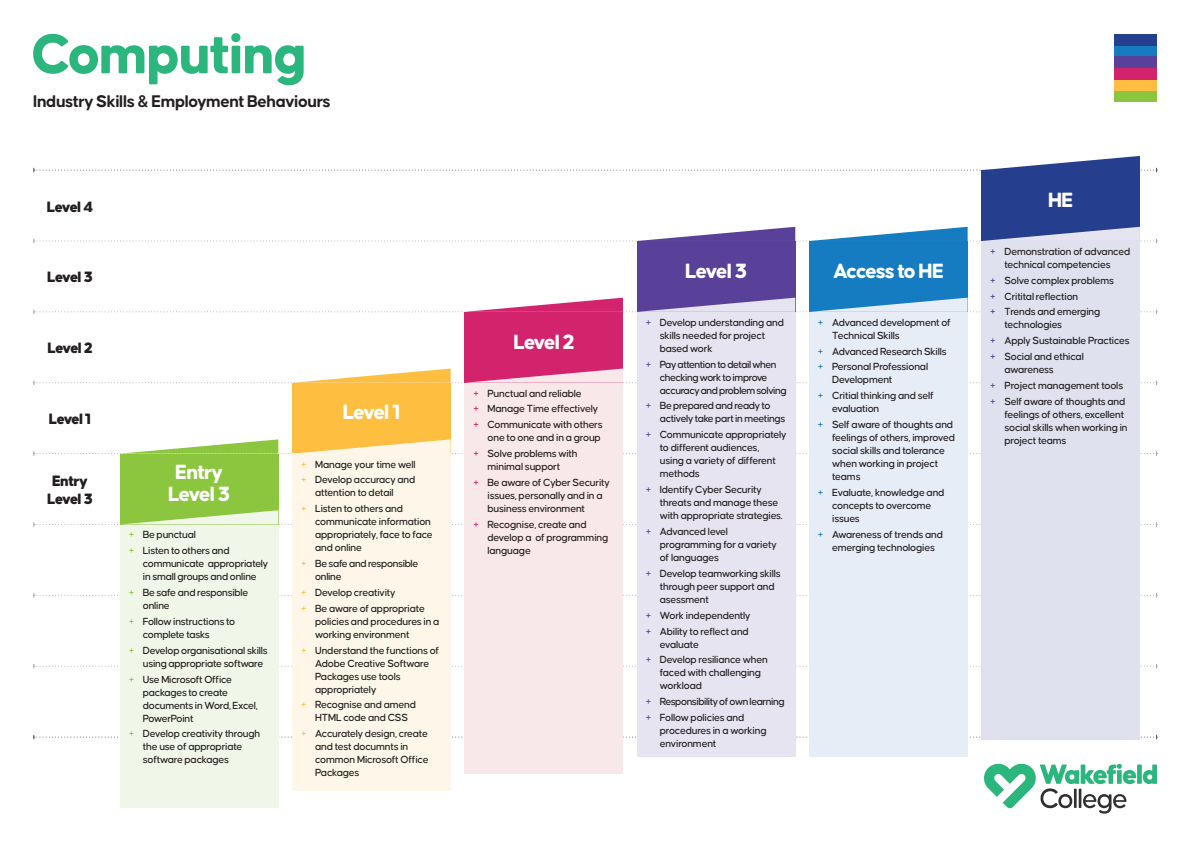
<style>
.page{position:relative;width:1191px;height:842px;background:#fff}
.page>*{position:absolute;margin:0;border:0;box-sizing:border-box;transform-origin:0 0}
.t1{font:800 60px "Causten Round";letter-spacing:-.03em;color:#2ab67d}
.t2{font:800 22px/22px "Causten Round";letter-spacing:-.045em;color:#fff;text-align:center}
.t3{font:700 18px "Causten Round";letter-spacing:-.03em;color:#231f20}
.t4{font:900 16px/18px "Causten Round";letter-spacing:-.04em;color:#231f20;text-align:center}
.t5{font:500 11px/13px "Causten Round";letter-spacing:-.025em;color:#231f20}
.t6{font:500 11px/13px "Causten Round";letter-spacing:-.05em;color:#231f20}
.s1{color:#8bc63e}
.s2{color:#febe3f}
.s3{color:#d3236c}
.s4{color:#59419a}
.s5{color:#157cc1}
</style>
<div class="page">
<div style="left:1114px;top:91px;width:43px;height:11px;background:#8bc63e"></div>
<div style="left:1114px;top:79px;width:43px;height:12px;background:#febe3f"></div>
<div style="left:1114px;top:68px;width:43px;height:11px;background:#d3236c"></div>
<div style="left:1114px;top:45px;width:43px;height:12px;background:#157cc1"></div>
<div style="left:1114px;top:34px;width:43px;height:11px;background:#253f8e"></div>
<div style="left:1114px;top:57px;width:43px;height:11px;background:#59419a"></div>
<svg style="left:984px;top:763px;width:173px;height:51px"></svg>
<svg style="left:33px;top:664px;width:1124px;height:4px"></svg>
<svg style="left:33px;top:593px;width:1124px;height:5px"></svg>
<svg style="left:33px;top:735px;width:1124px;height:4px"></svg>
<div style="left:120px;top:524px;width:158px;height:284px;background:#f1f7e8"></div>
<div style="left:981px;top:170px;width:159px;height:71px;background:#253f8e"></div>
<div style="left:637px;top:241px;width:158px;height:71px;background:#59419a"></div>
<div style="left:809px;top:241px;width:158px;height:71px;background:#157cc1"></div>
<div style="left:465px;top:312px;width:158px;height:71px;background:#d3236c"></div>
<div style="left:465px;top:383px;width:158px;height:391px;background:#f9e8ea"></div>
<div style="left:637px;top:312px;width:158px;height:444px;background:#e7e4f1"></div>
<div style="left:809px;top:312px;width:158px;height:444px;background:#e7edf7"></div>
<div style="left:981px;top:241px;width:159px;height:498px;background:#e0e1ee"></div>
<div style="left:292px;top:383px;width:158px;height:71px;background:#febe3f"></div>
<div style="left:292px;top:454px;width:158px;height:337px;background:#fef7e9"></div>
<div style="left:120px;top:454px;width:158px;height:70px;background:#8bc63e"></div>
<svg style="left:33px;top:156px;width:1124px;height:16px"></svg>
<svg style="left:33px;top:227px;width:1124px;height:16px"></svg>
<svg style="left:33px;top:298px;width:1124px;height:16px"></svg>
<svg style="left:33px;top:369px;width:1124px;height:16px"></svg>
<svg style="left:33px;top:439px;width:1124px;height:17px"></svg>
<svg style="left:33px;top:510px;width:1124px;height:17px"></svg>
<h1 class="t1" style="left:31px;top:20px;width:278px">Computing</h1>
<h3 class="t3" style="left:33px;top:91px;width:299px">Industry Skills &amp; Employment Behaviours</h3>
<h3 class="t4" style="left:47px;top:197px;width:48px">Level 4</h3>
<h3 class="t4" style="left:47px;top:268px;width:47px">Level 3</h3>
<h3 class="t4" style="left:48px;top:339px;width:46px">Level 2</h3>
<h3 class="t4" style="left:49px;top:410px;width:44px">Level 1</h3>
<h3 class="t4" style="left:47px;top:471px;width:47px">Entry<br>Level 3</h3>
<h2 class="t2" style="left:168px;top:461px;width:63px">Entry<br>Level 3</h2>
<p class="t5" style="left:129px;top:527px;width:102px;line-height:15.8px"><span class="s1">+</span> Be punctual<br><span class="s1">+</span> Listen to others and</p>
<p class="t5" style="left:143px;top:557px;width:127px">communicate appropriately in small groups and online</p>
<p class="t5" style="left:143px;top:586px;width:107px;text-indent:-14px"><span class="s1">+</span> Be safe and responsible online</p>
<p class="t5" style="left:143px;top:615px;width:94px;text-indent:-14px"><span class="s1">+</span> Follow instructions to complete tasks</p>
<p class="t5" style="left:143px;top:644px;width:126px;text-indent:-14px"><span class="s1">+</span> Develop organisational skills using appropriate software</p>
<p class="t5" style="left:143px;top:672px;width:116px;text-indent:-14px"><span class="s1">+</span> Use Microsoft Office packages to create documents in Word, Excel,<br>PowerPoint</p>
<p class="t5" style="left:143px;top:727px;width:119px;text-indent:-14px"><span class="s1">+</span> Develop creativity through the use of appropriate software packages</p>
<h2 class="t2" style="left:343px;top:401px;width:59px">Level 1</h2>
<p class="t5" style="left:301px;top:456px;width:116px;line-height:15.8px"><span class="s2">+</span> Manage your time well <span class="s2">+</span> Develop accuracy and</p>
<p class="t5" style="left:301px;top:485px;width:104px;line-height:15.8px;text-align:center">attention to detail<br><span class="s2">+</span> Listen to others and</p>
<p class="t5" style="left:315px;top:515px;width:119px">communicate information appropriately, face to face and online</p>
<p class="t5" style="left:315px;top:557px;width:105px;text-indent:-14px"><span class="s2">+</span> Be safe and responsible online</p>
<p class="t5" style="left:301px;top:584px;width:125px;line-height:15.8px"><span class="s2">+</span> Develop creativity<br><span class="s2">+</span> Be aware of appropriate</p>
<p class="t5" style="left:315px;top:615px;width:126px">policies and procedures in a working environment</p>
<p class="t5" style="left:315px;top:643px;width:126px;text-indent:-14px"><span class="s2">+</span> Understand the functions of<br>Adobe Creative Software<br>Packages use tools appropriately</p>
<p class="t5" style="left:301px;top:698px;width:116px;text-align:center"><span class="s2">+</span> Recognise and amend<br>HTML code and CSS</p>
<p class="t5" style="left:315px;top:727px;width:115px;text-indent:-14px"><span class="s2">+</span> Accurately design, create and test documnts in common Microsoft Office<br>Packages</p>
<h2 class="t2" style="left:513px;top:330px;width:63px">Level 2</h2>
<p class="t5" style="left:473px;top:385px;width:131px;line-height:15.8px"><span class="s3">+</span> Punctual and reliable<br><span class="s3">+</span> Manage Time effectively <span class="s3">+</span> Communicate with others</p>
<p class="t5" style="left:473px;top:430px;width:129px;line-height:15.8px;text-indent:14px">one to one and in a group <span class="s3">+</span> Solve problems with</p>
<p class="t5" style="left:473px;top:459px;width:138px;line-height:15.8px;text-indent:14px">minimal support<br><span class="s3">+</span> Be aware of Cyber Security</p>
<p class="t5" style="left:487px;top:489px;width:117px">issues, personally and in a business environment</p>
<p class="t5" style="left:487px;top:518px;width:122px;text-indent:-14px"><span class="s3">+</span> Recognise, create and develop a of programming language</p>
<h2 class="t2" style="left:685px;top:259px;width:63px">Level 3</h2>
<h2 class="t2" style="left:833px;top:259px;width:112px">Access to HE</h2>
<p class="t5" style="left:660px;top:316px;width:126px;text-indent:-14px"><span class="s4">+</span> Develop understanding and skills needed for project based work</p>
<p class="t6" style="left:660px;top:357px;width:128px;text-indent:-14px"><span class="s4">+</span> Pay attention to detail when checking work to improve accuracy and problem solving</p>
<p class="t5" style="left:660px;top:399px;width:127px;text-indent:-14px"><span class="s4">+</span> Be prepared and ready to actively take part in meetings</p>
<p class="t5" style="left:660px;top:428px;width:128px;text-indent:-14px"><span class="s4">+</span> Communicate appropriately to different audiences,<br>using a variety of different methods</p>
<p class="t5" style="left:660px;top:483px;width:124px;text-indent:-14px"><span class="s4">+</span> Identify Cyber Security threats and manage these with appropriate strategies.</p>
<p class="t5" style="left:660px;top:525px;width:118px;text-indent:-14px"><span class="s4">+</span> Advanced level programming for a variety of languages</p>
<p class="t5" style="left:660px;top:567px;width:123px;text-indent:-14px"><span class="s4">+</span> Develop teamworking skills through peer support and asessment</p>
<p class="t5" style="left:645px;top:607px;width:106px;line-height:15.8px"><span class="s4">+</span> Work independently <span class="s4">+</span> Ability to reflect and</p>
<p class="t5" style="left:645px;top:636px;width:124px;line-height:15.8px;text-indent:14px">evaluate<br><span class="s4">+</span> Develop resiliance when</p>
<p class="t5" style="left:660px;top:666px;width:103px">faced with challenging workload</p>
<p class="t6" style="left:645px;top:694px;width:140px;line-height:15.8px"><span class="s4">+</span> Responsibility of own learning <span class="s4">+</span> Follow policies and</p>
<p class="t5" style="left:660px;top:724px;width:108px">procedures in a working environment</p>
<p class="t5" style="left:832px;top:316px;width:120px;text-indent:-14px"><span class="s5">+</span> Advanced development of<br>Technical Skills</p>
<p class="t5" style="left:818px;top:343px;width:130px;line-height:15.8px"><span class="s5">+</span> Advanced Research Skills <span class="s5">+</span> Personal Professional</p>
<p class="t5" style="left:818px;top:372px;width:117px;line-height:15.8px;text-indent:14px">Development<br><span class="s5">+</span> Critial thinking and self</p>
<p class="t5" style="left:818px;top:401px;width:137px;line-height:15.8px;text-indent:14px">evaluation<br><span class="s5">+</span> Self aware of thoughts and</p>
<p class="t5" style="left:832px;top:431px;width:124px">feelings of others, improved social skills and tolerance when working in project teams</p>
<p class="t5" style="left:832px;top:486px;width:114px;text-indent:-14px"><span class="s5">+</span> Evaluate, knowledge and concepts to overcome issues</p>
<p class="t5" style="left:818px;top:528px;width:126px;text-align:center"><span class="s5">+</span> Awareness of trends and emerging technologies</p>
<h2 class="t2" style="left:1048px;top:188px;width:27px">HE</h2>
<p class="t5" style="left:990px;top:245px;width:142px;text-align:center"><span class="s4">+</span> Demonstration of advanced technical competencies</p>
<p class="t5" style="left:990px;top:272px;width:125px;line-height:15.8px"><span class="s4">+</span> Solve complex problems <span class="s4">+</span> Critital reflection<br><span class="s4">+</span> Trends and emerging</p>
<p class="t5" style="left:990px;top:317px;width:141px;line-height:15.8px;text-indent:14px">technologies<br><span class="s4">+</span> Apply Sustainable Practices <span class="s4">+</span> Social and ethical</p>
<p class="t5" style="left:990px;top:362px;width:137px;line-height:15.8px;text-indent:14px">awareness<br><span class="s4">+</span> Project management tools <span class="s4">+</span> Self aware of thoughts and</p>
<p class="t5" style="left:1004px;top:408px;width:125px">feelings of others, excellent social skills when working in project teams</p>
</div>
